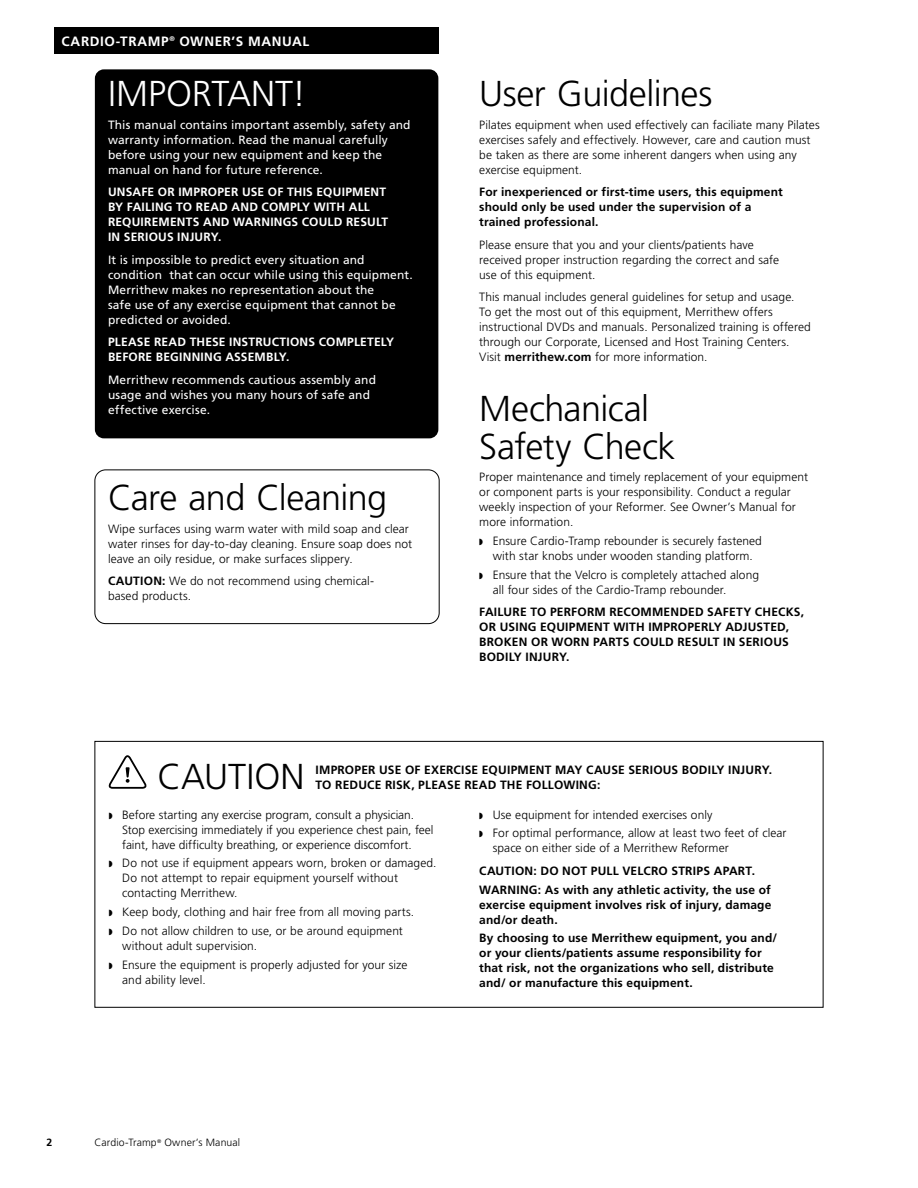
<style>
.page{position:relative;width:918px;height:1188px;background:#fff}
.page>*{position:absolute;margin:0;border:0;box-sizing:border-box;transform-origin:0 0}
.t1{font:300 36px/37.5px "Frutiger LT Std";letter-spacing:-.015em;color:#000}
.t2{font:300 36px "Frutiger LT Std";color:#fff}
.t3{font:700 13.5px "Frutiger LT Std";letter-spacing:.045em;color:#fff}
.t4{font:300 12px/15px "Frutiger LT Std";letter-spacing:.005em;color:#000}
.t5{font:700 12px/15px "Frutiger LT Std";letter-spacing:.015em;color:#000}
.t6{font:12px/15px "Frutiger LT Std";letter-spacing:.01em;color:#fff}
.t7{font:700 12px/15px "Frutiger LT Std";letter-spacing:.015em;color:#fff}
.t8{font:300 10.5px "Frutiger LT Std";letter-spacing:.01em;color:#000}
.t9{font:700 10.5px "Frutiger LT Std";color:#000}
.s1{font-weight:700}
</style>
<div class="page">
<div style="left:54px;top:27px;width:385px;height:27px;background:#000"></div>
<div style="left:94px;top:470px;width:346px;height:154px;border:1px solid #000;border-radius:11px"></div>
<div style="left:95px;top:69px;width:343px;height:369px;background:#000;border-radius:9px"></div>
<svg style="left:109px;top:755px;width:37px;height:34px"></svg>
<div style="left:94px;top:741px;width:730px;height:267px;border:1px solid #000"></div>
<p class="t3" style="left:62px;top:33px;width:249px">CARDIO-TRAMP<sup>®</sup> OWNER’S MANUAL</p>
<h1 class="t2" style="left:108px;top:73px;width:200px">IMPORTANT!</h1>
<p class="t6" style="left:108px;top:117px;width:304px">This manual contains important assembly, safety and warranty information. Read the manual carefully before using your new equipment and keep the manual on hand for future reference.</p>
<p class="t7" style="left:108px;top:185px;width:282px">UNSAFE OR IMPROPER USE OF THIS EQUIPMENT BY FAILING TO READ AND COMPLY WITH ALL REQUIREMENTS AND WARNINGS COULD RESULT IN SERIOUS INJURY.</p>
<p class="t6" style="left:108px;top:252px;width:306px">It is impossible to predict every situation and condition that can occur while using this equipment.<br>Merrithew makes no representation about the<br>safe use of any exercise equipment that cannot be predicted or avoided.</p>
<p class="t7" style="left:108px;top:335px;width:288px">PLEASE READ THESE INSTRUCTIONS COMPLETELY<br>BEFORE BEGINNING ASSEMBLY.</p>
<p class="t6" style="left:108px;top:372px;width:270px">Merrithew recommends cautious assembly and usage and wishes you many hours of safe and effective exercise.</p>
<h1 class="t1" style="left:108px;top:480px;width:281px">Care and Cleaning</h1>
<p class="t4" style="left:108px;top:521px;width:306px">Wipe surfaces using warm water with mild soap and clear water rinses for day-to-day cleaning. Ensure soap does not leave an oily residue, or make surfaces slippery.</p>
<p class="t4" style="left:108px;top:574px;width:268px"><span class="s1">CAUTION:</span> We do not recommend using chemical&shy;based products.</p>
<h1 class="t1" style="left:479px;top:75px;width:235px">User Guidelines</h1>
<p class="t4" style="left:479px;top:117px;width:342px">Pilates equipment when used effectively can faciliate many Pilates exercises safely and effectively. However, care and caution must be taken as there are some inherent dangers when using any exercise equipment.</p>
<p class="t5" style="left:479px;top:185px;width:305px">For inexperienced or first-time users, this equipment should only be used under the supervision of a trained professional.</p>
<p class="t4" style="left:479px;top:237px;width:301px">Please ensure that you and your clients/patients have received proper instruction regarding the correct and safe use of this equipment.</p>
<p class="t4" style="left:479px;top:290px;width:333px">This manual includes general guidelines for setup and usage.<br>To get the most out of this equipment, Merrithew offers instructional DVDs and manuals. Personalized training is offered through our Corporate, Licensed and Host Training Centers.<br>Visit <span class="s1">merrithew.com</span> for more information.</p>
<h1 class="t1" style="left:479px;top:390px;width:198px">Mechanical<br>Safety Check</h1>
<p class="t4" style="left:479px;top:470px;width:330px">Proper maintenance and timely replacement of your equipment or component parts is your responsibility. Conduct a regular weekly inspection of your Reformer. See Owner’s Manual for more information.</p>
<p class="t4" style="left:493px;top:533px;width:271px">Ensure Cardio-Tramp rebounder is securely fastened with star knobs under wooden standing platform.</p>
<p class="t4" style="left:493px;top:567px;width:268px">Ensure that the Velcro is completely attached along all four sides of the Cardio-Tramp rebounder.</p>
<p class="t5" style="left:479px;top:605px;width:326px">FAILURE TO PERFORM RECOMMENDED SAFETY CHECKS, OR USING EQUIPMENT WITH IMPROPERLY ADJUSTED, BROKEN OR WORN PARTS COULD RESULT IN SERIOUS BODILY INJURY.</p>
<h1 class="t1" style="left:157px;top:758px;width:149px">CAUTION</h1>
<p class="t5" style="left:316px;top:762px;width:458px">IMPROPER USE OF EXERCISE EQUIPMENT MAY CAUSE SERIOUS BODILY INJURY.<br>TO REDUCE RISK, PLEASE READ THE FOLLOWING:</p>
<p class="t4" style="left:122px;top:807px;width:313px">Before starting any exercise program, consult a physician.<br>Stop exercising immediately if you experience chest pain, feel faint, have difficulty breathing, or experience discomfort.</p>
<p class="t4" style="left:122px;top:856px;width:316px">Do not use if equipment appears worn, broken or damaged.<br>Do not attempt to repair equipment yourself without contacting Merrithew.</p>
<p class="t4" style="left:122px;top:903px;width:293px;line-height:18.8px">Keep body, clothing and hair free from all moving parts.<br>Do not allow children to use, or be around equipment</p>
<p class="t4" style="left:122px;top:937px;width:287px;line-height:18.8px">without adult supervision.<br>Ensure the equipment is properly adjusted for your size</p>
<p class="t4" style="left:122px;top:972px;width:85px">and ability level.</p>
<p class="t4" style="left:493px;top:805px;width:295px;line-height:18.8px">Use equipment for intended exercises only<br>For optimal performance, allow at least two feet of clear</p>
<p class="t4" style="left:493px;top:841px;width:238px">space on either side of a Merrithew Reformer</p>
<p class="t5" style="left:479px;top:862px;width:293px;line-height:18.8px">CAUTION: DO NOT PULL VELCRO STRIPS APART.<br>WARNING: As with any athletic activity, the use of</p>
<p class="t5" style="left:479px;top:897px;width:294px">exercise equipment involves risk of injury, damage and/or death.</p>
<p class="t5" style="left:479px;top:931px;width:300px">By choosing to use Merrithew equipment, you and/ or your clients/patients assume responsibility for that risk, not the organizations who sell, distribute and/ or manufacture this equipment.</p>
<p class="t9" style="left:47px;top:1137px;width:7px">2</p>
<p class="t8" style="left:94px;top:1137px;width:147px">Cardio-Tramp<sup>®</sup> Owner’s Manual</p>
</div>
